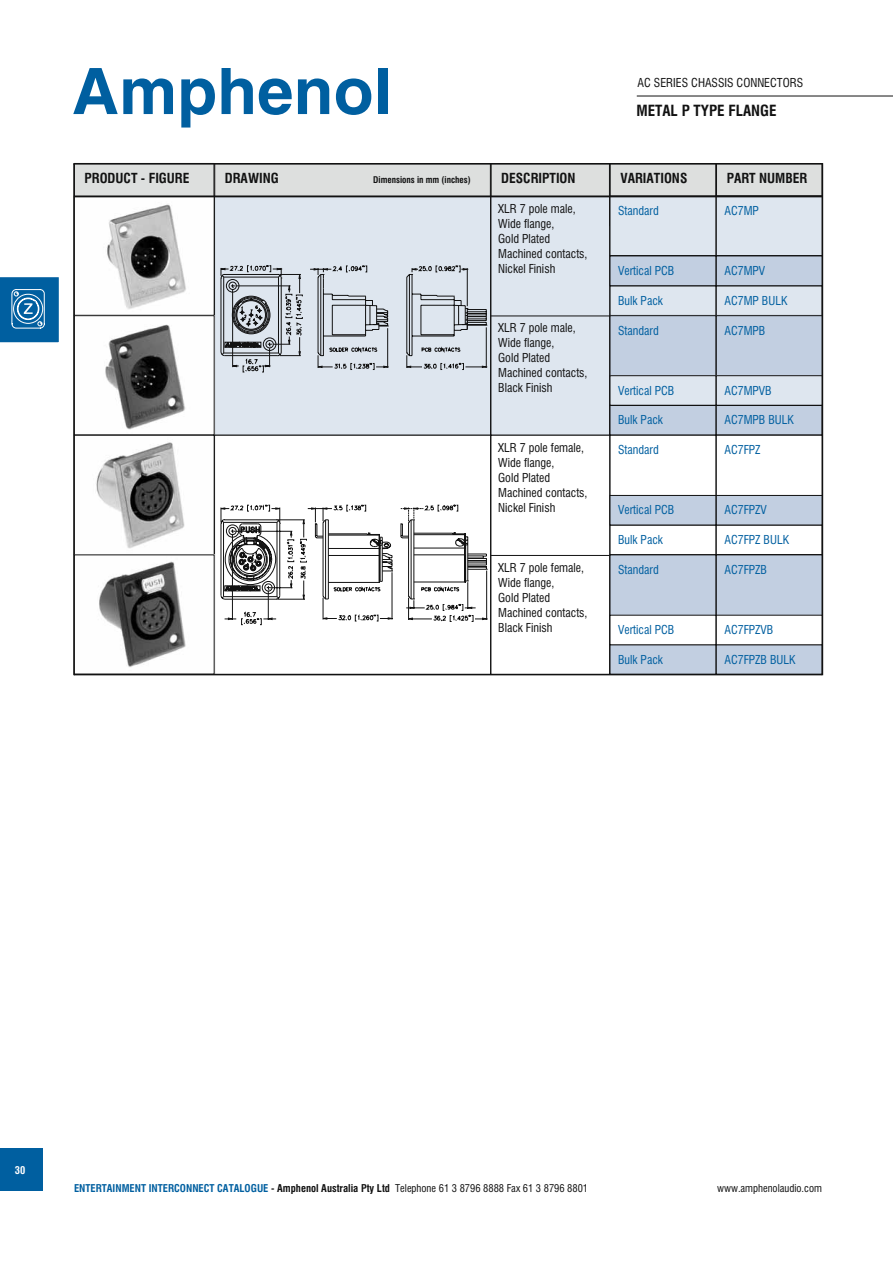
<style>
.page{position:relative;width:893px;height:1263px;background:#fff}
.page>*{position:absolute;margin:0;border:0;box-sizing:border-box;transform-origin:0 0}
.t1{font:700 condensed 15px "Swiss 721 BT";color:#121212}
.t2{font:700 condensed 13.5px "Swiss 721 BT";color:#121212}
.t3{font:condensed 12px/15px "Swiss 721 BT";color:#121212}
.t4{font:condensed 12px "Swiss 721 BT";color:#005fa0}
.t5{font:700 condensed 10.5px "Swiss 721 BT";color:#005fa0}
.t6{font:condensed 10.5px "Swiss 721 BT";color:#121212}
.t7{font:700 condensed 10.5px "Swiss 721 BT";color:#fff}
.t8{font:700 condensed 9px "Swiss 721 BT";color:#121212}
.s1{color:#121212}
.s2{font-weight:400;color:#121212}
</style>
<div class="page">
<div style="left:0;top:1149px;width:43px;height:42px;background:#005fa0"></div>
<svg style="left:73px;top:68px;width:100px;height:46px"></svg>
<svg style="left:181px;top:78px;width:34px;height:50px"></svg>
<svg style="left:222px;top:68px;width:31px;height:46px"></svg>
<svg style="left:259px;top:78px;width:33px;height:37px"></svg>
<svg style="left:298px;top:78px;width:31px;height:36px"></svg>
<svg style="left:336px;top:78px;width:35px;height:37px"></svg>
<div style="left:378px;top:68px;width:9px;height:46px;background:#005fa0"></div>
<hr style="left:637px;top:96px;width:256px;height:1px;background:#121212">
<svg style="left:0;top:277px;width:59px;height:66px;background:#1f72ab"></svg>
<div style="left:74px;top:163px;width:140px;height:34px;background:#dddfde"></div>
<div style="left:215px;top:164px;width:275px;height:33px;background:#dddfde"></div>
<div style="left:214px;top:163px;width:277px;height:34px;border:1px solid #121212"></div>
<div style="left:491px;top:164px;width:118px;height:33px;background:#dddfde"></div>
<div style="left:610px;top:164px;width:106px;height:33px;background:#dddfde"></div>
<div style="left:610px;top:163px;width:106px;height:34px;border:1px solid #121212"></div>
<div style="left:716px;top:164px;width:106px;height:33px;background:#dddfde"></div>
<div style="left:716px;top:163px;width:106px;height:34px;border:1px solid #121212"></div>
<div style="left:610px;top:286px;width:106px;height:29px;background:#dee6ef"></div>
<div style="left:716px;top:286px;width:106px;height:29px;background:#dee6ef"></div>
<img style="left:107px;top:204px;width:79px;height:105px">
<div style="left:215px;top:196px;width:276px;height:239px;background:#dee6ef"></div>
<svg style="left:220px;top:265px;width:268px;height:107px"></svg>
<div style="left:214px;top:196px;width:277px;height:239px;border:1px solid #121212"></div>
<div style="left:491px;top:196px;width:119px;height:239px;background:#dee6ef"></div>
<div style="left:491px;top:196px;width:119px;height:239px;border:1px solid #121212"></div>
<div style="left:610px;top:316px;width:106px;height:89px;background:#c2cfe1"></div>
<div style="left:610px;top:315px;width:106px;height:90px;border:1px solid #121212"></div>
<div style="left:610px;top:405px;width:106px;height:30px;background:#c2cfe1"></div>
<div style="left:610px;top:405px;width:106px;height:30px;border:1px solid #121212"></div>
<div style="left:716px;top:316px;width:106px;height:89px;background:#c2cfe1"></div>
<div style="left:716px;top:315px;width:106px;height:90px;border:1px solid #121212"></div>
<div style="left:716px;top:405px;width:106px;height:30px;background:#c2cfe1"></div>
<div style="left:716px;top:405px;width:106px;height:30px;border:1px solid #121212"></div>
<svg style="left:105px;top:324px;width:81px;height:106px"></svg>
<div style="left:74px;top:315px;width:140px;height:120px;border:1px solid #121212"></div>
<div style="left:610px;top:435px;width:106px;height:90px;border:1px solid #121212"></div>
<div style="left:610px;top:525px;width:106px;height:30px;border:1px solid #121212"></div>
<div style="left:716px;top:435px;width:106px;height:90px;border:1px solid #121212"></div>
<div style="left:716px;top:525px;width:106px;height:30px;border:1px solid #121212"></div>
<svg style="left:96px;top:442px;width:89px;height:107px"></svg>
<div style="left:74px;top:435px;width:140px;height:120px;border:1px solid #121212"></div>
<svg style="left:220px;top:504px;width:268px;height:121px"></svg>
<div style="left:214px;top:435px;width:277px;height:240px;border:1px solid #121212"></div>
<div style="left:491px;top:435px;width:119px;height:240px;border:1px solid #121212"></div>
<div style="left:610px;top:555px;width:106px;height:89px;background:#c2cfe1"></div>
<div style="left:610px;top:645px;width:106px;height:29px;background:#c2cfe1"></div>
<div style="left:716px;top:555px;width:106px;height:89px;background:#c2cfe1"></div>
<div style="left:716px;top:645px;width:106px;height:29px;background:#c2cfe1"></div>
<img style="left:99px;top:561px;width:87px;height:106px">
<hr style="left:73px;top:163px;width:750px;height:2px;background:#121212">
<hr style="left:74px;top:674px;width:748px;height:1px;background:#121212">
<hr style="left:73px;top:164px;width:2px;height:511px;background:#121212">
<div style="left:610px;top:196px;width:106px;height:60px;background:#dee6ef"></div>
<div style="left:610px;top:196px;width:106px;height:60px;border:1px solid #121212"></div>
<div style="left:716px;top:196px;width:106px;height:60px;background:#dee6ef"></div>
<div style="left:716px;top:196px;width:106px;height:60px;border:1px solid #121212"></div>
<div style="left:610px;top:256px;width:106px;height:30px;background:#c2cfe1"></div>
<div style="left:610px;top:256px;width:106px;height:30px;border:1px solid #121212"></div>
<div style="left:716px;top:256px;width:106px;height:30px;background:#c2cfe1"></div>
<div style="left:716px;top:256px;width:106px;height:30px;border:1px solid #121212"></div>
<div style="left:610px;top:376px;width:106px;height:29px;background:#dee6ef"></div>
<div style="left:610px;top:375px;width:106px;height:30px;border:1px solid #121212"></div>
<div style="left:716px;top:376px;width:106px;height:29px;background:#dee6ef"></div>
<div style="left:716px;top:375px;width:106px;height:30px;border:1px solid #121212"></div>
<div style="left:610px;top:495px;width:106px;height:30px;background:#c2cfe1"></div>
<div style="left:610px;top:495px;width:106px;height:30px;border:1px solid #121212"></div>
<div style="left:716px;top:495px;width:106px;height:30px;background:#c2cfe1"></div>
<div style="left:716px;top:495px;width:106px;height:30px;border:1px solid #121212"></div>
<div style="left:610px;top:615px;width:106px;height:30px;background:#fff"></div>
<div style="left:716px;top:615px;width:106px;height:30px;background:#fff"></div>
<hr style="left:822px;top:163px;width:1px;height:512px;background:#121212">
<hr style="left:74px;top:196px;width:748px;height:1px;background:#121212">
<hr style="left:491px;top:555px;width:118px;height:1px;background:#121212">
<hr style="left:491px;top:316px;width:118px;height:1px;background:#121212">
<p class="t3" style="left:638px;top:75px;width:167px">AC SERIES CHASSIS CONNECTORS</p>
<p class="t1" style="left:636px;top:102px;width:142px">METAL P TYPE FLANGE</p>
<p class="t2" style="left:85px;top:170px;width:106px">PRODUCT - FIGURE</p>
<p class="t2" style="left:225px;top:170px;width:55px">DRAWING</p>
<p class="t8" style="left:373px;top:174px;width:99px">Dimensions in mm (inches)</p>
<p class="t2" style="left:501px;top:170px;width:76px">DESCRIPTION</p>
<p class="t2" style="left:620px;top:170px;width:69px">VARIATIONS</p>
<p class="t2" style="left:727px;top:170px;width:82px">PART NUMBER</p>
<p class="t3" style="left:498px;top:201px;width:79px">XLR 7 pole male,</p>
<p class="t4" style="left:618px;top:203px;width:42px">Standard</p>
<p class="t4" style="left:724px;top:203px;width:36px">AC7MP</p>
<p class="t3" style="left:498px;top:216px;width:91px">Wide flange,<br>Gold Plated<br>Machined contacts,<br>Nickel Finish</p>
<p class="t4" style="left:618px;top:263px;width:58px">Vertical PCB</p>
<p class="t4" style="left:724px;top:263px;width:42px">AC7MPV</p>
<p class="t4" style="left:618px;top:293px;width:46px">Bulk Pack</p>
<p class="t4" style="left:724px;top:293px;width:65px">AC7MP BULK</p>
<p class="t3" style="left:498px;top:320px;width:79px">XLR 7 pole male,</p>
<p class="t4" style="left:618px;top:323px;width:42px">Standard</p>
<p class="t4" style="left:724px;top:323px;width:43px">AC7MPB</p>
<p class="t3" style="left:498px;top:335px;width:91px">Wide flange,<br>Gold Plated<br>Machined contacts,<br>Black Finish</p>
<p class="t4" style="left:618px;top:383px;width:58px">Vertical PCB</p>
<p class="t4" style="left:724px;top:383px;width:49px">AC7MPVB</p>
<p class="t4" style="left:618px;top:413px;width:46px">Bulk Pack</p>
<p class="t4" style="left:724px;top:413px;width:71px">AC7MPB BULK</p>
<p class="t3" style="left:498px;top:440px;width:88px">XLR 7 pole female,</p>
<p class="t4" style="left:618px;top:443px;width:42px">Standard</p>
<p class="t4" style="left:724px;top:443px;width:38px">AC7FPZ</p>
<p class="t3" style="left:498px;top:455px;width:91px">Wide flange,<br>Gold Plated<br>Machined contacts,<br>Nickel Finish</p>
<p class="t4" style="left:618px;top:503px;width:58px">Vertical PCB</p>
<p class="t4" style="left:724px;top:503px;width:44px">AC7FPZV</p>
<p class="t4" style="left:618px;top:533px;width:46px">Bulk Pack</p>
<p class="t4" style="left:724px;top:533px;width:66px">AC7FPZ BULK</p>
<p class="t3" style="left:498px;top:560px;width:88px">XLR 7 pole female,</p>
<p class="t4" style="left:618px;top:563px;width:42px">Standard</p>
<p class="t4" style="left:724px;top:563px;width:44px">AC7FPZB</p>
<p class="t3" style="left:498px;top:575px;width:91px">Wide flange,<br>Gold Plated<br>Machined contacts,<br>Black Finish</p>
<p class="t4" style="left:618px;top:622px;width:58px">Vertical PCB</p>
<p class="t4" style="left:724px;top:622px;width:50px">AC7FPZVB</p>
<p class="t4" style="left:618px;top:652px;width:46px">Bulk Pack</p>
<p class="t4" style="left:724px;top:652px;width:73px">AC7FPZB BULK</p>
<p class="t7" style="left:15px;top:1164px;width:12px">30</p>
<p class="t5" style="left:74px;top:1182px;width:516px">ENTERTAINMENT INTERCONNECT CATALOGUE <span class="s1">- Amphenol Australia Pty Ltd</span> <span class="s2">Telephone 61 3 8796 8888 Fax 61 3 8796 8801</span></p>
<p class="t6" style="left:717px;top:1182px;width:106px">www.amphenolaudio.com</p>
</div>
